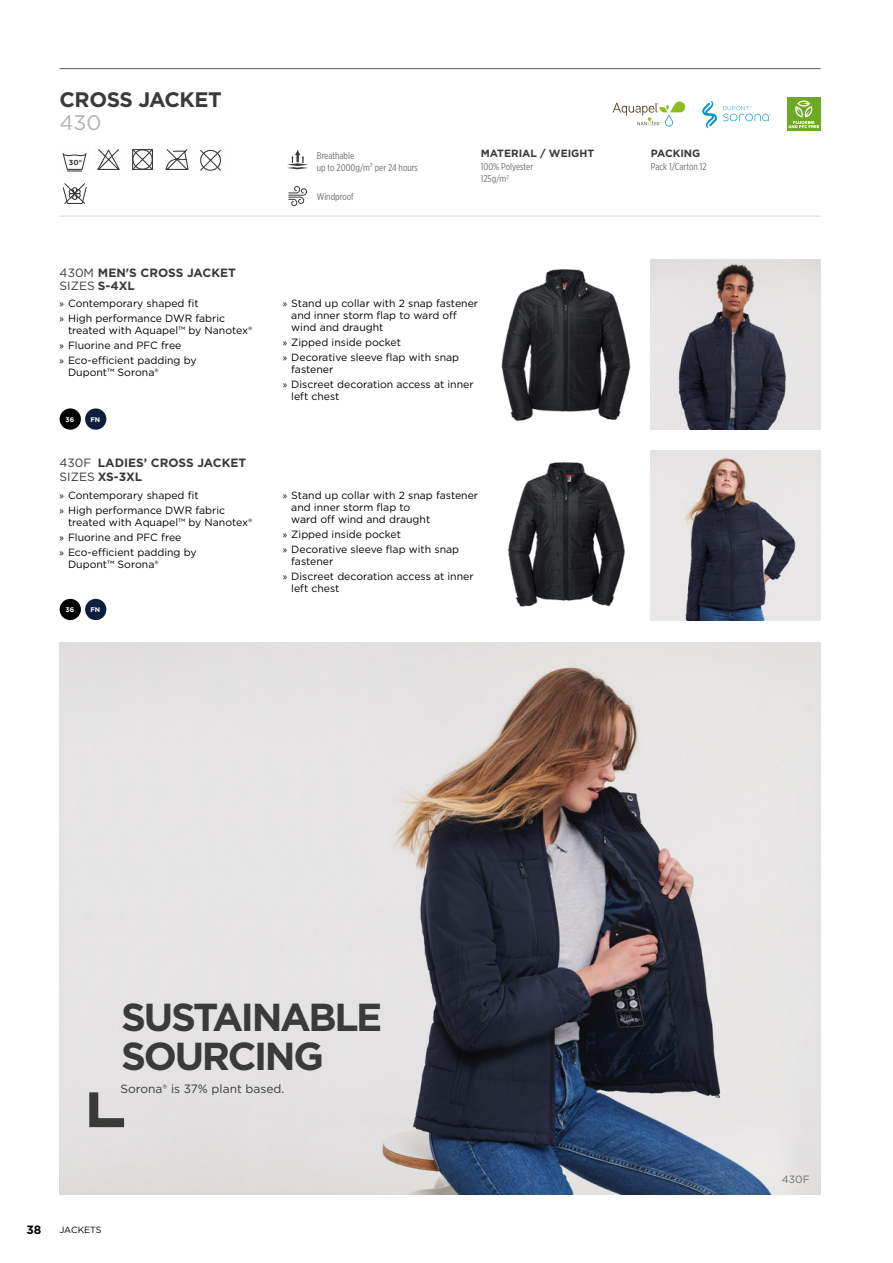
<style>
.page{position:relative;width:893px;height:1263px;background:#fff}
.page>*{position:absolute;margin:0;border:0;box-sizing:border-box;transform-origin:0 0}
.t1{font:700 39px/39px "Gotham";letter-spacing:-.06em;color:#3a3a39}
.t2{font:700 21px "Gotham";letter-spacing:-.02em;color:#3a3a39}
.t3{font:21px "Gotham";color:#b1b2b3}
.t4{font:700 12px/13.5px "Gotham";color:#3a3a39}
.t5{font:12px "Gotham";color:#3a3a39}
.t6{font:700 12px "Gotham";color:#000}
.t7{font:10.5px/15px "Gotham";color:#000}
.t8{font:700 10.5px "Gotham";color:#3a3a39}
.t9{font:10.5px "Gotham";color:#6e6e6e}
.t10{font:9.75px/11.7px "Gotham X Narrow";color:#6e6e6e}
.t11{font:9px "Gotham";letter-spacing:-.01em;color:#000}
.t12{font:700 7.35px "Gotham";color:#383736}
.t13{font:700 6.75px "Gotham";color:#fff}
.s1{font-weight:400}
.s2{font-family:"Myriad Pro"}
</style>
<div class="page">
<div style="left:60px;top:408px;width:21px;height:22px;background:#000;border-radius:50%"></div>
<div style="left:85px;top:408px;width:21px;height:22px;background:#0d1e3f;border-radius:50%"></div>
<div style="left:60px;top:599px;width:21px;height:21px;background:#000;border-radius:50%"></div>
<div style="left:85px;top:599px;width:21px;height:21px;background:#0d1e3f;border-radius:50%"></div>
<svg style="left:287px;top:150px;width:21px;height:19px"></svg>
<svg style="left:288px;top:186px;width:19px;height:20px"></svg>
<hr style="left:60px;top:68px;width:761px;height:1px;background:#6e6e6e">
<hr style="left:60px;top:216px;width:761px;height:1px;background:#d9dada">
<svg style="left:62px;top:183px;width:25px;height:21px"></svg>
<svg style="left:62px;top:152px;width:25px;height:19px"></svg>
<svg style="left:200px;top:149px;width:21px;height:22px"></svg>
<svg style="left:97px;top:149px;width:23px;height:21px"></svg>
<svg style="left:165px;top:149px;width:24px;height:21px"></svg>
<svg style="left:132px;top:149px;width:21px;height:21px"></svg>
<div style="left:132px;top:149px;width:21px;height:21px;border:1px solid #383736;border-radius:50%"></div>
<svg style="left:613px;top:102px;width:72px;height:25px"></svg>
<svg style="left:702px;top:101px;width:15px;height:27px"></svg>
<svg style="left:723px;top:106px;width:47px;height:15px"></svg>
<img style="left:651px;top:451px;width:170px;height:170px">
<img style="left:507px;top:462px;width:118px;height:145px">
<img style="left:651px;top:259px;width:170px;height:170px">
<img style="left:501px;top:269px;width:130px;height:153px">
<img style="left:60px;top:642px;width:761px;height:553px">
<svg style="left:85px;top:1083px;width:48px;height:49px;background:#bbbaba"></svg>
<div style="left:787px;top:97px;width:34px;height:34px;background:#6caa24"></div>
<svg style="left:788px;top:100px;width:31px;height:28px"></svg>
<h2 class="t2" style="left:60px;top:86px;width:164px">CROSS JACKET</h2>
<h2 class="t3" style="left:60px;top:109px;width:43px">430</h2>
<p class="t12" style="left:69px;top:158px;width:15px">30°</p>
<p class="t4" style="left:60px;top:265px;width:178px"><span class="s1">430M</span> MEN'S CROSS JACKET<br><span class="s1">SIZES</span> S-4XL</p>
<p class="t7" style="left:60px;top:295px;width:167px"><span class="s2">»</span> Contemporary shaped fit<br><span class="s2">»</span> High performance DWR fabric</p>
<p class="t7" style="left:60px;top:322px;width:194px;text-indent:9px">treated with Aquapel™ by Nanotex® <span class="s2">»</span> Fluorine and PFC free<br><span class="s2">»</span> Eco-efficient padding by</p>
<p class="t7" style="left:68px;top:364px;width:92px">Dupont™ Sorona®</p>
<p class="t13" style="left:66px;top:415px;width:10px">36</p>
<p class="t13" style="left:90px;top:415px;width:11px">FN</p>
<p class="t4" style="left:60px;top:456px;width:188px"><span class="s1">430F</span> LADIES’ CROSS JACKET<br><span class="s1">SIZES</span> XS-3XL</p>
<p class="t7" style="left:60px;top:487px;width:167px"><span class="s2">»</span> Contemporary shaped fit<br><span class="s2">»</span> High performance DWR fabric</p>
<p class="t7" style="left:60px;top:514px;width:194px;text-indent:9px">treated with Aquapel™ by Nanotex® <span class="s2">»</span> Fluorine and PFC free<br><span class="s2">»</span> Eco-efficient padding by</p>
<p class="t7" style="left:68px;top:556px;width:92px">Dupont™ Sorona®</p>
<p class="t13" style="left:66px;top:605px;width:10px">36</p>
<p class="t13" style="left:90px;top:605px;width:11px">FN</p>
<p class="t10" style="left:317px;top:150px;width:103px">Breathable<br>up to 2000g/m² per 24 hours</p>
<p class="t10" style="left:317px;top:191px;width:39px">Windproof</p>
<p class="t8" style="left:481px;top:147px;width:115px">MATERIAL / WEIGHT</p>
<p class="t10" style="left:481px;top:161px;width:54px">100% Polyester<br>125g/m<sup>2</sup></p>
<p class="t7" style="left:291px;top:297px;width:188px;line-height:12px;text-indent:-9px"><span class="s2">»</span> Stand up collar with 2 snap fastener and inner storm flap to ward off wind and draught</p>
<p class="t7" style="left:283px;top:334px;width:178px"><span class="s2">»</span> Zipped inside pocket<br><span class="s2">»</span> Decorative sleeve flap with snap</p>
<p class="t7" style="left:283px;top:361px;width:192px;text-indent:9px">fastener<br><span class="s2">»</span> Discreet decoration access at inner</p>
<p class="t7" style="left:291px;top:388px;width:50px">left chest</p>
<p class="t7" style="left:291px;top:489px;width:188px;line-height:12px;text-indent:-9px"><span class="s2">»</span> Stand up collar with 2 snap fastener and inner storm flap to<br>ward off wind and draught</p>
<p class="t7" style="left:283px;top:526px;width:178px"><span class="s2">»</span> Zipped inside pocket<br><span class="s2">»</span> Decorative sleeve flap with snap</p>
<p class="t7" style="left:283px;top:553px;width:192px;text-indent:9px">fastener<br><span class="s2">»</span> Discreet decoration access at inner</p>
<p class="t7" style="left:291px;top:580px;width:50px">left chest</p>
<p class="t8" style="left:651px;top:147px;width:51px">PACKING</p>
<p class="t10" style="left:651px;top:161px;width:57px">Pack 1/Carton 12</p>
<h1 class="t1" style="left:121px;top:998px;width:263px">SUSTAINABLE<br>SOURCING</h1>
<p class="t5" style="left:120px;top:1081px;width:165px">Sorona® is 37% plant based.</p>
<p class="t6" style="left:27px;top:1221px;width:17px">38</p>
<p class="t11" style="left:60px;top:1224px;width:44px">JACKETS</p>
<p class="t9" style="left:782px;top:1173px;width:29px">430F</p>
</div>
